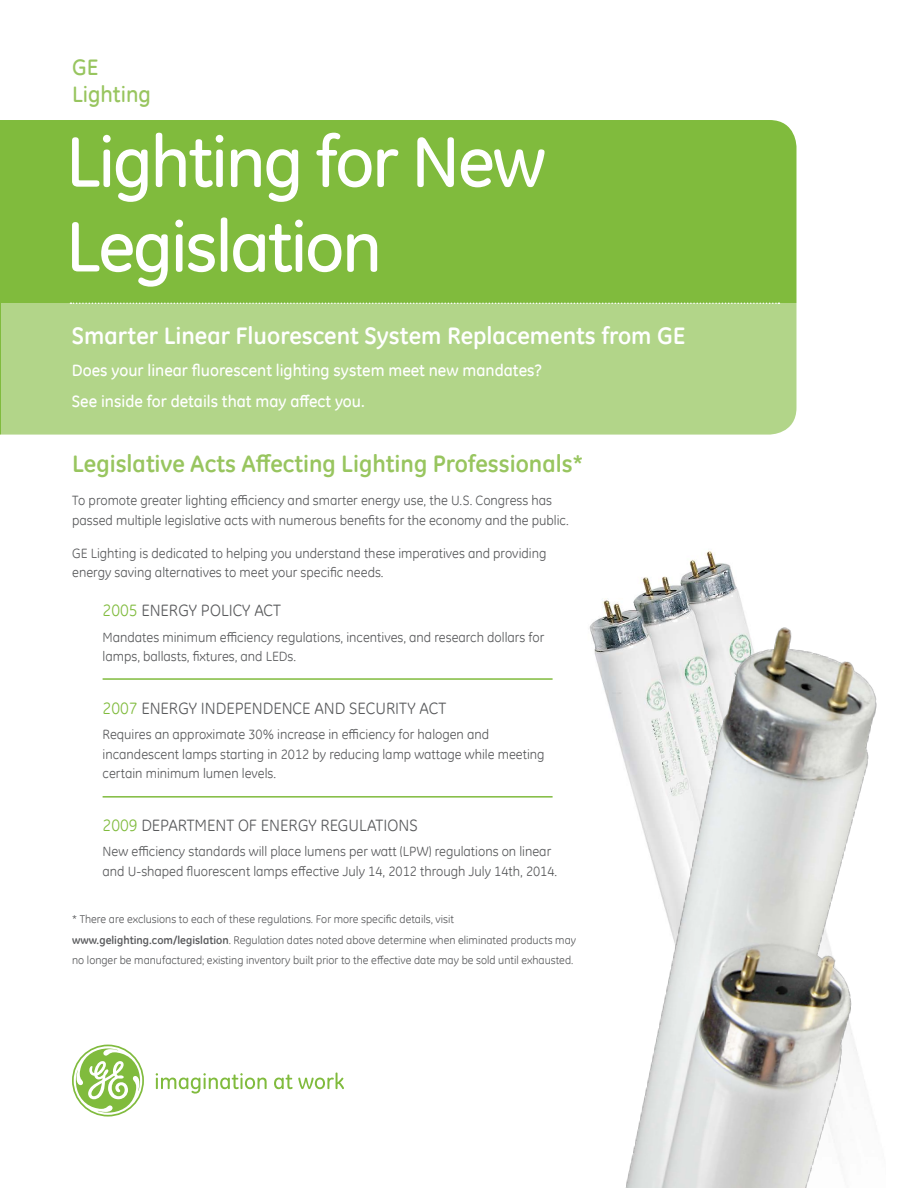
<style>
.page{position:relative;width:918px;height:1188px;background:#fff}
.page>*{position:absolute;margin:0;border:0;box-sizing:border-box;transform-origin:0 0}
.t1{font:500 77.85px/84.8px "GE Inspira";letter-spacing:-.03em;color:#fff}
.t2{font:500 72px/84.8px "GE Inspira";letter-spacing:-.03em;color:#fff}
.t3{font:700 24px "GE Inspira";color:#fff}
.t4{font:700 24px "GE Inspira";color:#98c55f}
.t5{font:500 22.5px/27px "GE Inspira";color:#98c55f}
.t6{font:500 16.5px/31.5px "GE Inspira";color:#fff}
.t7{font:16.5px "GE Inspira";color:#58595b}
.t8{font:13.5px/19.5px "GE Inspira";color:#58595b}
.t9{font:11.25px/21px "GE Inspira";color:#58595b}
.s1{color:#80bb3d}
.s2{font-weight:700}
</style>
<div class="page">
<div style="left:0;top:120px;width:796px;height:315px;background:#80bb3d"></div>
<div style="left:1px;top:303px;width:797px;height:132px;background:#b2d589"></div>
<hr style="left:103px;top:678px;width:450px;height:2px;background:#80bb3d">
<hr style="left:103px;top:796px;width:450px;height:2px;background:#80bb3d">
<img style="left:542px;top:550px;width:335px;height:638px">
<svg style="left:156px;top:1073px;width:111px;height:21px"></svg>
<svg style="left:274px;top:1073px;width:70px;height:16px"></svg>
<svg style="left:72px;top:1045px;width:72px;height:72px"></svg>
<h3 class="t5" style="left:72px;top:53px;width:80px">GE<br>Lighting</h3>
<h1 class="t1" style="left:70px;top:132px;width:561px">Shifting Toward<br>Greater Efficiency</h1>
<h2 class="t2" style="left:66px;top:119px;width:482px">Lighting for New<br>Legislation</h2>
<h3 class="t3" style="left:72px;top:320px;width:615px">Smarter Linear Fluorescent System Replacements from GE</h3>
<p class="t6" style="left:72px;top:354px;width:471px">Does your linear fluorescent lighting system meet new mandates?<br>See inside for details that may affect you.</p>
<h3 class="t4" style="left:72px;top:448px;width:512px">Legislative Acts Affecting Lighting Professionals*</h3>
<p class="t8" style="left:72px;top:490px;width:498px">To promote greater lighting efficiency and smarter energy use, the U.S. Congress has passed multiple legislative acts with numerous benefits for the economy and the public.</p>
<p class="t8" style="left:72px;top:543px;width:476px">GE Lighting is dedicated to helping you understand these imperatives and providing energy saving alternatives to meet your specific needs.</p>
<p class="t7" style="left:103px;top:600px;width:180px"><span class="s1">2005</span> ENERGY POLICY ACT</p>
<p class="t8" style="left:103px;top:627px;width:443px">Mandates minimum efficiency regulations, incentives, and research dollars for lamps, ballasts, fixtures, and LEDs.</p>
<p class="t7" style="left:103px;top:698px;width:345px"><span class="s1">2007</span> ENERGY INDEPENDENCE AND SECURITY ACT</p>
<p class="t8" style="left:103px;top:725px;width:444px">Requires an approximate 30% increase in efficiency for halogen and incandescent lamps starting in 2012 by reducing lamp wattage while meeting certain minimum lumen levels.</p>
<p class="t7" style="left:103px;top:815px;width:317px"><span class="s1">2009</span> DEPARTMENT OF ENERGY REGULATIONS</p>
<p class="t8" style="left:103px;top:842px;width:456px">New efficiency standards will place lumens per watt (LPW) regulations on linear and U-shaped fluorescent lamps effective July 14, 2012 through July 14th, 2014.</p>
<p class="t9" style="left:72px;top:909px;width:505px">* There are exclusions to each of these regulations. For more specific details, visit <span class="s2">www.gelighting.com/legislation</span>. Regulation dates noted above determine when eliminated products may</p>
<p class="t9" style="left:72px;top:949px;width:503px">no longer be manufactured; existing inventory built prior to the effective date may be sold until exhausted.</p>
</div>
